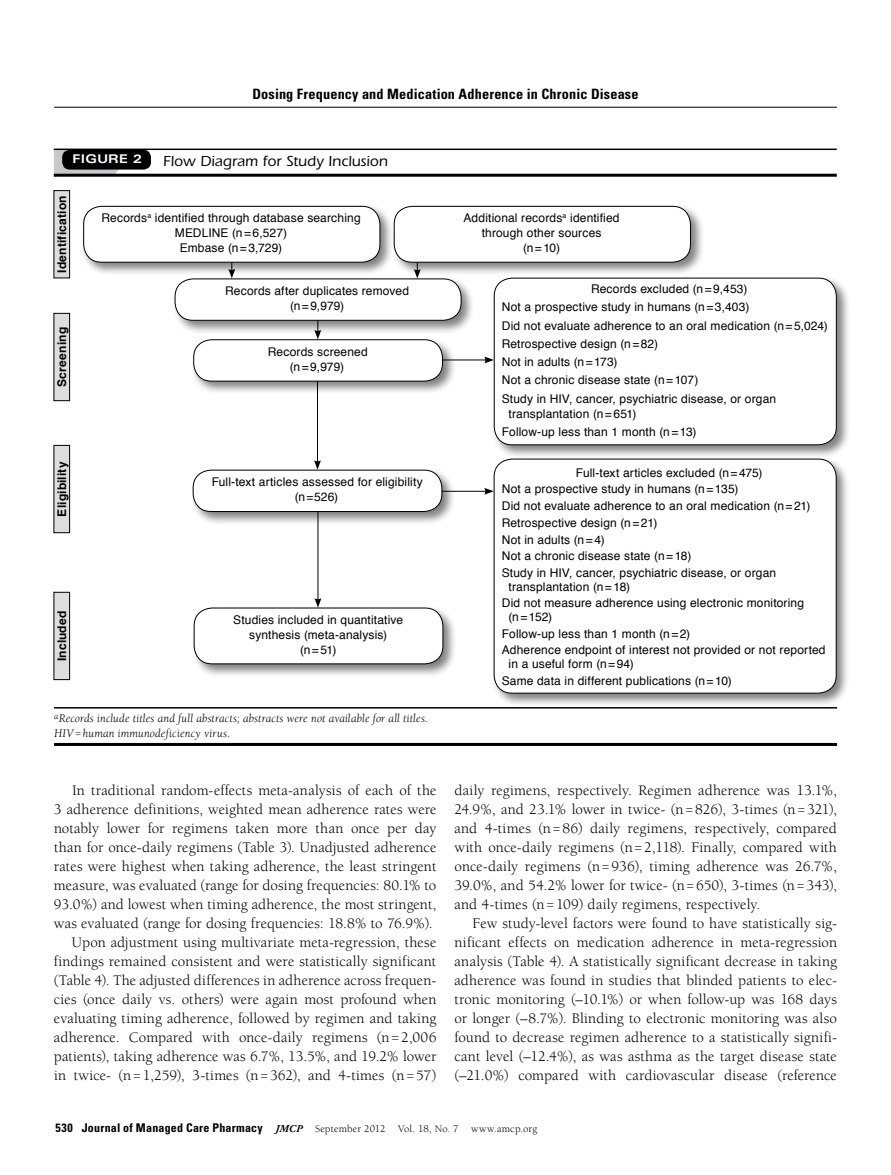
<style>
.page{position:relative;width:891px;height:1175px;background:#fff}
.page>*{position:absolute;margin:0;border:0;box-sizing:border-box;transform-origin:0 0}
.t1{font:15px/19px "Berkeley Pro";letter-spacing:.005em;color:#000;text-align:justify}
.t2{font:500 15px "ITC Eras Std";color:#000}
.t3{font:700 condensed 14.25px "Univers";letter-spacing:.01em;color:#000}
.t4{font:12px/16.8px "Helvetica";letter-spacing:.01em;color:#000;text-align:center}
.t5{font:italic 12px/15px "Berkeley Pro";letter-spacing:.01em;color:#000}
.t6{font:700 12px "Helvetica";letter-spacing:.015em;color:#000}
.t7{font:700 expanded 12px "Univers";letter-spacing:.025em;color:#fff}
.t8{font:10.5px "Berkeley Pro";letter-spacing:.015em;color:#000}
.s1{font-family:"Univers";font-weight:700;font-stretch:condensed;font-size:12px}
.s2{font-family:"Adobe Garamond Pro";font-weight:700;font-style:italic}
</style>
<div class="page">
<hr style="left:54px;top:107px;width:783px;height:1px;background:#000">
<hr style="left:438px;top:491px;width:49px;height:1px;background:#000">
<svg style="left:484px;top:488px;width:7px;height:7px"></svg>
<hr style="left:318px;top:504px;width:1px;height:96px;background:#000">
<svg style="left:315px;top:598px;width:6px;height:7px"></svg>
<hr style="left:317px;top:374px;width:1px;height:88px;background:#000">
<svg style="left:314px;top:460px;width:7px;height:7px"></svg>
<div style="left:190px;top:467px;width:266px;height:58px;background:#000;opacity:.5"></div>
<div style="left:193px;top:470px;width:249px;height:41px;background:#fff;border-radius:18px"></div>
<div style="left:193px;top:470px;width:249px;height:42px;border:1px solid #000;border-radius:18px"></div>
<hr style="left:435px;top:359px;width:52px;height:1px;background:#000">
<svg style="left:484px;top:356px;width:7px;height:7px"></svg>
<div style="left:191px;top:337px;width:265px;height:58px;background:#000;opacity:.5"></div>
<div style="left:194px;top:340px;width:248px;height:41px;background:#fff;border-radius:18px"></div>
<div style="left:193px;top:339px;width:250px;height:42px;border:1px solid #000;border-radius:18px"></div>
<svg style="left:54px;top:150px;width:83px;height:24px"></svg>
<hr style="left:54px;top:148px;width:783px;height:2px;background:#000">
<hr style="left:54px;top:174px;width:783px;height:3px;background:#000">
<div style="left:62px;top:150px;width:89px;height:20px;background:#000;border-radius:8px"></div>
<hr style="left:54px;top:707px;width:783px;height:1px;background:#000">
<hr style="left:54px;top:743px;width:783px;height:3px;background:#000">
<div style="left:81px;top:203px;width:313px;height:73px;background:#000;opacity:.5"></div>
<div style="left:84px;top:206px;width:296px;height:56px;background:#fff;border-radius:18px"></div>
<div style="left:83px;top:206px;width:297px;height:56px;border:1px solid #000;border-radius:18px"></div>
<div style="left:391px;top:203px;width:313px;height:73px;background:#000;opacity:.5"></div>
<div style="left:394px;top:206px;width:296px;height:56px;background:#fff;border-radius:18px"></div>
<div style="left:394px;top:206px;width:297px;height:56px;border:1px solid #000;border-radius:18px"></div>
<div style="left:172px;top:276px;width:303px;height:58px;background:#000;opacity:.5"></div>
<div style="left:175px;top:279px;width:286px;height:41px;background:#fff;border-radius:18px"></div>
<div style="left:175px;top:278px;width:286px;height:43px;border:1px solid #000;border-radius:18px"></div>
<div style="left:191px;top:605px;width:266px;height:73px;background:#000;opacity:.5"></div>
<div style="left:194px;top:608px;width:249px;height:56px;background:#fff;border-radius:18px"></div>
<div style="left:194px;top:607px;width:249px;height:57px;border:1px solid #000;border-radius:18px"></div>
<div style="left:491px;top:275px;width:359px;height:184px;background:#000;opacity:.5"></div>
<div style="left:494px;top:278px;width:342px;height:167px;background:#fff;border-radius:18px"></div>
<div style="left:494px;top:278px;width:343px;height:167px;border:1px solid #000;border-radius:18px"></div>
<div style="left:491px;top:456px;width:359px;height:251px;background:#000;opacity:.5"></div>
<div style="left:494px;top:459px;width:342px;height:234px;background:#fff;border-radius:18px"></div>
<div style="left:494px;top:459px;width:343px;height:234px;border:1px solid #000;border-radius:18px"></div>
<div style="left:54px;top:191px;width:16px;height:87px;background:#dcddde"></div>
<div style="left:54px;top:190px;width:16px;height:88px;border:1px solid #000"></div>
<div style="left:54px;top:313px;width:16px;height:88px;background:#dcddde"></div>
<div style="left:54px;top:313px;width:16px;height:88px;border:1px solid #000"></div>
<div style="left:54px;top:445px;width:16px;height:87px;background:#dcddde"></div>
<div style="left:54px;top:445px;width:16px;height:88px;border:1px solid #000"></div>
<div style="left:54px;top:592px;width:16px;height:87px;background:#dcddde"></div>
<div style="left:54px;top:592px;width:16px;height:88px;border:1px solid #000"></div>
<svg style="left:414px;top:262px;width:7px;height:16px"></svg>
<p class="t3" style="left:252px;top:85px;width:388px">Dosing Frequency and Medication Adherence in Chronic Disease</p>
<p class="t7" style="left:72px;top:152px;width:71px">FIGURE 2</p>
<p class="t2" style="left:163px;top:153px;width:226px">Flow Diagram for Study Inclusion</p>
<p class="t6" style="left:52px;top:273px;width:79px;rotate:-90deg">Identification</p>
<p class="t6" style="left:52px;top:387px;width:61px;rotate:-90deg">Screening</p>
<p class="t6" style="left:52px;top:516px;width:56px;rotate:-90deg">Eligibility</p>
<p class="t6" style="left:52px;top:661px;width:52px;rotate:-90deg">Included</p>
<p class="t4" style="left:101px;top:211px;width:261px;line-height:15px">Records<sup>a</sup> identified through database searching<br>Medlin e (n=6,527)<br>Embase (n=3,729)</p>
<p class="t4" style="left:464px;top:211px;width:158px;line-height:15px">Additional records<sup>a</sup> identified through other sources (n=10)</p>
<p class="t4" style="left:225px;top:284px;width:185px;line-height:15px">Records after duplicates removed (n=9,979)</p>
<p class="t4" style="left:502px;top:280px;width:327px;line-height:18.3px;text-align:left;text-indent:89px">Records excluded (n=9,453)<br>Not a prospective study in humans (n=3,403)<br>Did not evaluate adherence to an oral medication (n=5,024)<br>Retrospective design (n=82)<br>Not in adults (n=173)<br>Not a chronic disease state (n=107)<br>Study in HIV, cancer, psychiatric disease, or organ</p>
<p class="t4" style="left:502px;top:404px;width:196px;line-height:18.3px;text-align:left;text-indent:7px">transplantation (n=651)<br>Follow-up less than 1 month (n=13)</p>
<p class="t4" style="left:502px;top:464px;width:310px;text-align:left;text-indent:74px">Full-text articles excluded (n=475)<br>Not a prospective study in humans (n=135)<br>Did not evaluate adherence to an oral medication (n=21)<br>Retrospective design (n=21)<br>Not in adults (n=4)<br>Not a chronic disease state (n=18)<br>Study in HIV, cancer, psychiatric disease, or organ</p>
<p class="t4" style="left:502px;top:578px;width:304px;text-align:left;text-indent:7px">transplantation (n=18)<br>Did not measure adherence using electronic monitoring</p>
<p class="t4" style="left:502px;top:608px;width:325px;text-align:left;text-indent:7px">(n=152)<br>Follow-up less than 1 month (n=2)<br>Adherence endpoint of interest not provided or not reported</p>
<p class="t4" style="left:502px;top:655px;width:232px;text-align:left;text-indent:7px">in a useful form (n=94)<br>Same data in different publications (n=10)</p>
<p class="t4" style="left:268px;top:344px;width:101px;line-height:15px">Records screened (n=9,979)</p>
<p class="t4" style="left:212px;top:475px;width:213px;line-height:15px">Full-text articles assessed for eligibility (n=526)</p>
<p class="t4" style="left:233px;top:613px;width:171px;line-height:15px">Studies included in quantitative synthesis (meta-analysis) (n=51)</p>
<p class="t5" style="left:54px;top:710px;width:376px"><sup>a</sup>Records include titles and full abstracts; abstracts were not available for all titles.<br>HIV=human immunodeficiency virus.</p>
<p class="t1" style="left:54px;top:781px;width:384px;text-align:right">In traditional random-effects meta-analysis of each of the<br>3 adherence definitions, weighted mean adherence rates were notably lower for regimens taken more than once per day than for once-daily regimens (Table 3). Unadjusted adherence rates were highest when taking adherence, the least stringent measure, was evaluated (range for dosing frequencies: 80.1% to 93.0%) and lowest when timing adherence, the most stringent, was evaluated (range for dosing frequencies: 18.8% to 76.9%).<br>Upon adjustment using multivariate meta-regression, these findings remained consistent and were statistically significant (Table 4). The adjusted differences in adherence across frequen&shy;cies (once daily vs. others) were again most profound when evaluating timing adherence, followed by regimen and taking adherence. Compared with once-daily regimens (n=2,006 patients), taking adherence was 6.7%, 13.5%, and 19.2% lower in twice- (n=1,259), 3-times (n=362), and 4-times (n=57)</p>
<p class="t1" style="left:455px;top:781px;width:384px">daily regimens, respectively. Regimen adherence was 13.1%, 24.9%, and 23.1% lower in twice- (n=826), 3-times (n=321), and 4-times (n=86) daily regimens, respectively, compared with once-daily regimens (n=2,118). Finally, compared with once-daily regimens (n=936), timing adherence was 26.7%, 39.0%, and 54.2% lower for twice- (n=650), 3-times (n=343), and 4-times (n=109) daily regimens, respectively.</p>
<p class="t1" style="left:455px;top:914px;width:384px;text-indent:18px">Few study-level factors were found to have statistically sig&shy;nificant effects on medication adherence in meta-regression analysis (Table 4). A statistically significant decrease in taking adherence was found in studies that blinded patients to elec&shy;tronic monitoring (–10.1%) or when follow-up was 168 days or longer (–8.7%). Blinding to electronic monitoring was also found to decrease regimen adherence to a statistically signifi&shy;cant level (–12.4%), as was asthma as the target disease state (–21.0%) compared with cardiovascular disease (reference</p>
<p class="t8" style="left:56px;top:1122px;width:483px"><span class="s1">530 Journal of Managed Care Pharmacy</span> <span class="s2">JMCP</span> September 2012 Vol. 18, No. 7 www.amcp.org</p>
</div>
